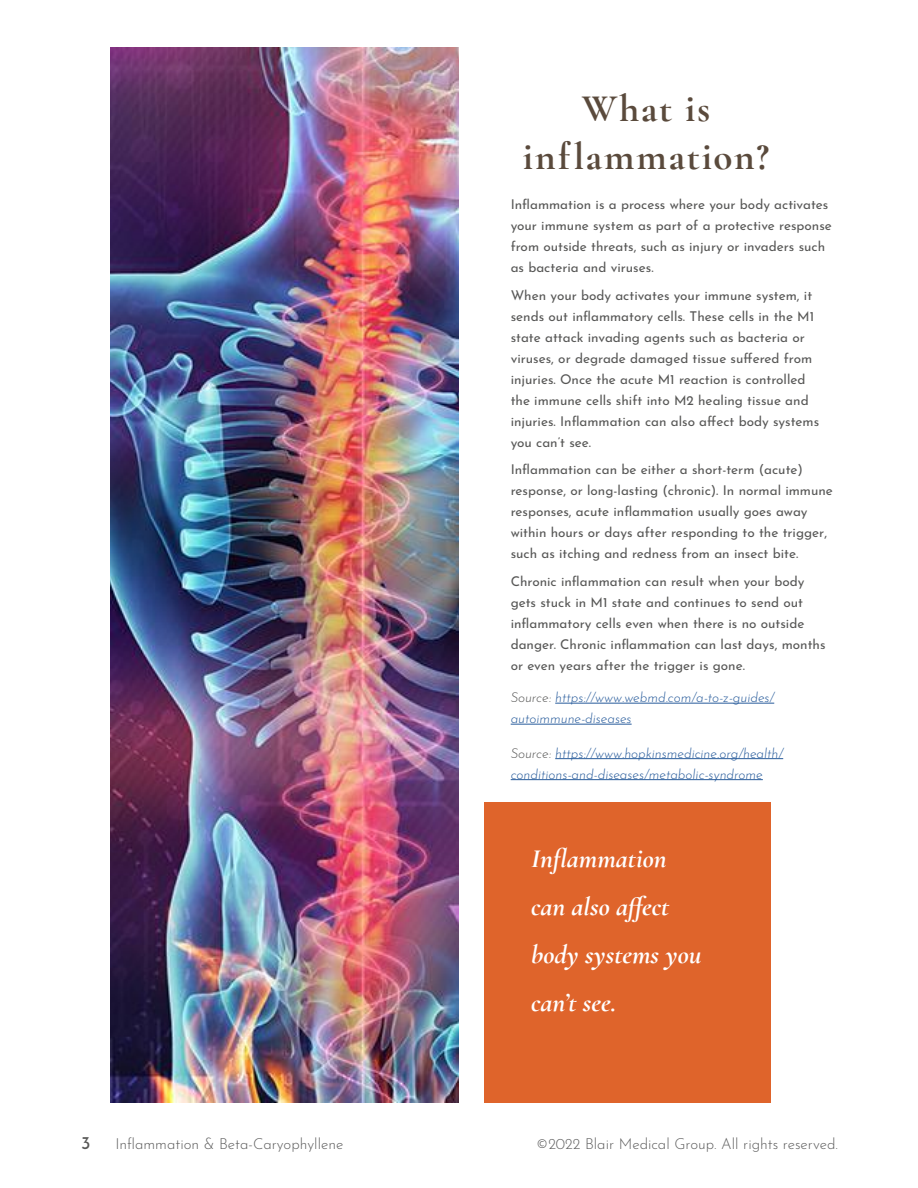
<style>
.page{position:relative;width:918px;height:1188px;background:#fff}
.page>*{position:absolute;margin:0;border:0;box-sizing:border-box;transform-origin:0 0}
.t1{font:700 39px/48px "Cormorant Garamond";letter-spacing:.045em;color:#5a4a3c;text-align:center}
.t2{font:italic 700 27px/48px "Cormorant";color:#fff}
.t3{font:18px "Josefin Sans";color:#575756}
.t4{font:300 15px "Josefin Sans";color:#5c5c5c}
.t5{font:13.5px/21px "Josefin Sans";color:#575756}
.t6{font:italic 300 13.5px/21px "Josefin Sans";color:#275b9b}
.s1{color:#575756}
</style>
<div class="page">
<img style="left:110px;top:48px;width:349px;height:1055px">
<div style="left:484px;top:802px;width:287px;height:301px;background:#df642b"></div>
<hr style="left:555px;top:703px;width:219px;height:1px;background:#275b9b">
<hr style="left:511px;top:724px;width:121px;height:1px;background:#275b9b">
<hr style="left:555px;top:758px;width:228px;height:1px;background:#275b9b">
<hr style="left:511px;top:779px;width:252px;height:1px;background:#275b9b">
<h1 class="t1" style="left:523px;top:84px;width:248px">What is inflammation?</h1>
<p class="t5" style="left:511px;top:192px;width:323px">Inflammation is a process where your body activates your immune system as part of a protective response from outside threats, such as injury or invaders such as bacteria and viruses.</p>
<p class="t5" style="left:511px;top:283px;width:310px">When your body activates your immune system, it sends out inflammatory cells. These cells in the M1 state attack invading agents such as bacteria or viruses, or degrade damaged tissue suffered from injuries. Once the acute M1 reaction is controlled the immune cells shift into M2 healing tissue and injuries. Inflammation can also affect body systems you can’t see.</p>
<p class="t5" style="left:511px;top:457px;width:324px">Inflammation can be either a short-term (acute) response, or long-lasting (chronic). In normal immune responses, acute inflammation usually goes away within hours or days after responding to the trigger, such as itching and redness from an insect bite.</p>
<p class="t5" style="left:511px;top:569px;width:316px">Chronic inflammation can result when your body gets stuck in M1 state and continues to send out inflammatory cells even when there is no outside danger. Chronic inflammation can last days, months or even years after the trigger is gone.</p>
<p class="t6" style="left:511px;top:686px;width:265px"><span class="s1">Source:</span> https://www.webmd.com/a-to-z-guides/ autoimmune-diseases</p>
<p class="t6" style="left:511px;top:741px;width:274px"><span class="s1">Source:</span> https://www.hopkinsmedicine.org/health/ conditions-and-diseases/metabolic-syndrome</p>
<h2 class="t2" style="left:531px;top:834px;width:172px">Inflammation can also affect body systems you can’t see.</h2>
<h3 class="t3" style="left:81px;top:1127px;width:11px">3</h3>
<p class="t4" style="left:115px;top:1132px;width:229px">Inflammation &amp; Beta-Caryophyllene</p>
<p class="t4" style="left:536px;top:1132px;width:303px">©2022 Blair Medical Group. All rights reserved.</p>
</div>
